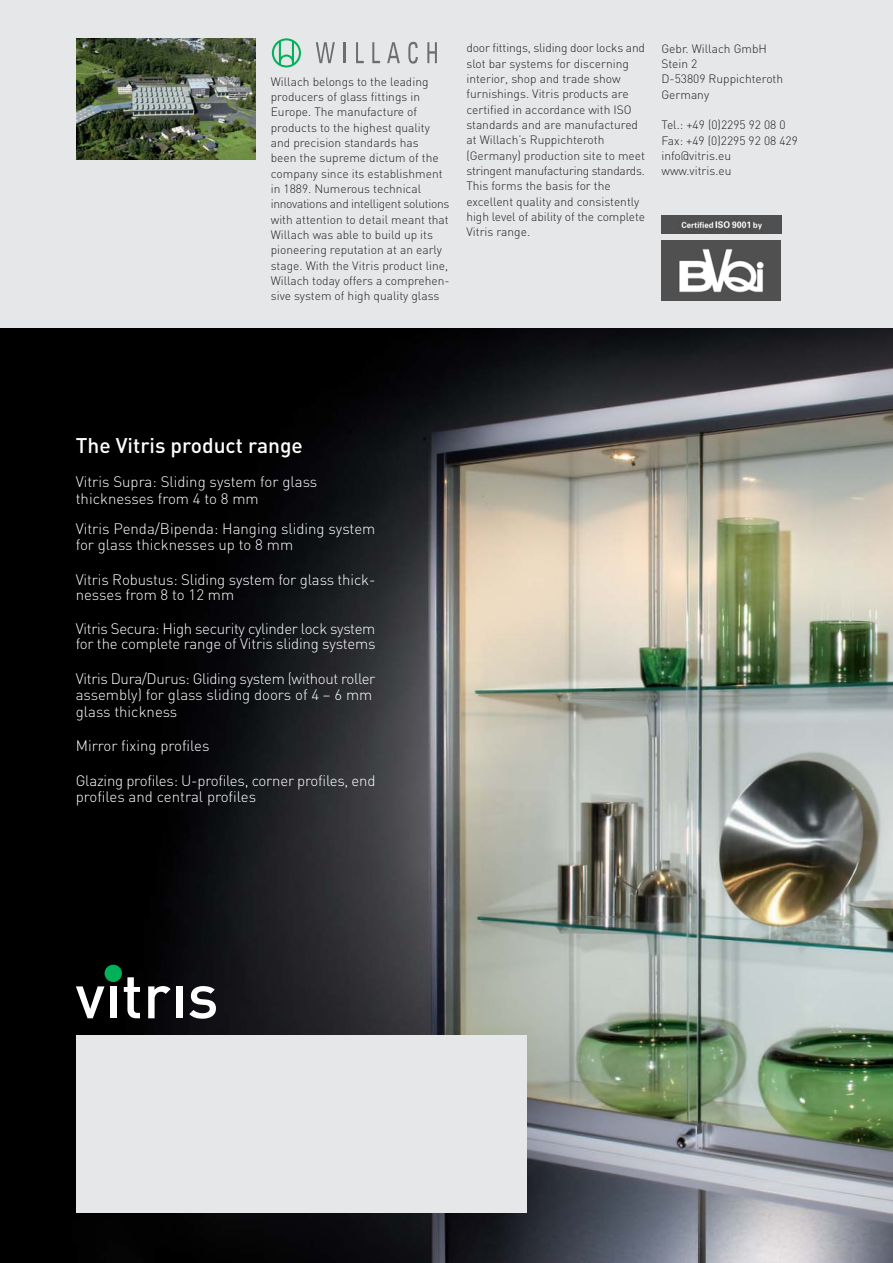
<style>
.page{position:relative;width:893px;height:1263px;background:#fff}
.page>*{position:absolute;margin:0;border:0;box-sizing:border-box;transform-origin:0 0}
.t1{font:500 21px "DIN";color:#fff}
.t2{font:300 15px/16.5px "DIN";letter-spacing:-.01em;color:#fff}
.t3{font:300 12px/15.3px "DIN";color:#231f20}
</style>
<div class="page">
<img style="left:0;top:328px;width:893px;height:934px">
<div style="left:0;top:0;width:893px;height:328px;background:#e6e7e8"></div>
<svg style="left:76px;top:986px;width:28px;height:32px"></svg>
<div style="left:110px;top:986px;width:6px;height:32px;background:#fff"></div>
<svg style="left:124px;top:977px;width:16px;height:41px"></svg>
<svg style="left:148px;top:986px;width:23px;height:32px"></svg>
<div style="left:176px;top:986px;width:6px;height:32px;background:#fff"></div>
<svg style="left:189px;top:986px;width:27px;height:33px"></svg>
<div style="left:105px;top:965px;width:17px;height:17px;background:#00b159;border-radius:50%"></div>
<div style="left:77px;top:1035px;width:450px;height:178px;background:#e6e7e8"></div>
<svg style="left:272px;top:38px;width:29px;height:29px"></svg>
<svg style="left:316px;top:42px;width:19px;height:21px"></svg>
<hr style="left:344px;top:42px;width:2px;height:21px;background:#6c6e70">
<svg style="left:356px;top:42px;width:8px;height:21px"></svg>
<svg style="left:372px;top:42px;width:8px;height:21px"></svg>
<svg style="left:387px;top:42px;width:13px;height:21px"></svg>
<svg style="left:408px;top:42px;width:10px;height:22px"></svg>
<svg style="left:427px;top:42px;width:10px;height:21px"></svg>
<img style="left:77px;top:38px;width:178px;height:122px">
<img style="left:661px;top:240px;width:119px;height:61px">
<img style="left:661px;top:216px;width:120px;height:17px">
<p class="t3" style="left:271px;top:75px;width:180px">Willach belongs to the leading producers of glass fittings in<br>Europe. The manufacture of products to the highest quality and precision standards has<br>been the supreme dictum of the company since its establishment in 1889. Numerous technical innovations and intelligent solutions with attention to detail meant that<br>Willach was able to build up its pioneering reputation at an early stage. With the Vitris product line,<br>Willach today offers a comprehen&shy;sive system of high quality glass</p>
<p class="t3" style="left:466px;top:42px;width:180px">door fittings, sliding door locks and slot bar systems for discerning interior, shop and trade show furnishings. Vitris products are certified in accordance with ISO standards and are manufactured at Willach’s Ruppichteroth (Germany) production site to meet stringent manufacturing standards.<br>This forms the basis for the excellent quality and consistently high level of ability of the complete<br>Vitris range.</p>
<p class="t3" style="left:661px;top:42px;width:123px">Gebr. Willach GmbH<br>Stein 2<br>D-53809 Ruppichteroth<br>Germany</p>
<p class="t3" style="left:661px;top:119px;width:138px">Tel.: +49 (0)2295 92 08 0<br>Fax: +49 (0)2295 92 08 429 info@vitris.eu www.vitris.eu</p>
<h1 class="t1" style="left:76px;top:438px;width:229px">The Vitris product range</h1>
<p class="t2" style="left:76px;top:475px;width:243px">Vitris Supra: Sliding system for glass thicknesses from 4 to 8 mm</p>
<p class="t2" style="left:76px;top:522px;width:301px">Vitris Penda/Bipenda: Hanging sliding system for glass thicknesses up to 8 mm</p>
<p class="t2" style="left:76px;top:574px;width:301px;line-height:15px">Vitris Robustus: Sliding system for glass thick&shy;nesses from 8 to 12 mm</p>
<p class="t2" style="left:76px;top:623px;width:301px;line-height:15px">Vitris Secura: High security cylinder lock system for the complete range of Vitris sliding systems</p>
<p class="t2" style="left:76px;top:672px;width:301px">Vitris Dura/Durus: Gliding system (without roller assembly) for glass sliding doors of 4 – 6 mm glass thickness</p>
<p class="t2" style="left:76px;top:739px;width:135px">Mirror fixing profiles</p>
<p class="t2" style="left:76px;top:774px;width:301px">Glazing profiles: U-profiles, corner profiles, end profiles and central profiles</p>
</div>
